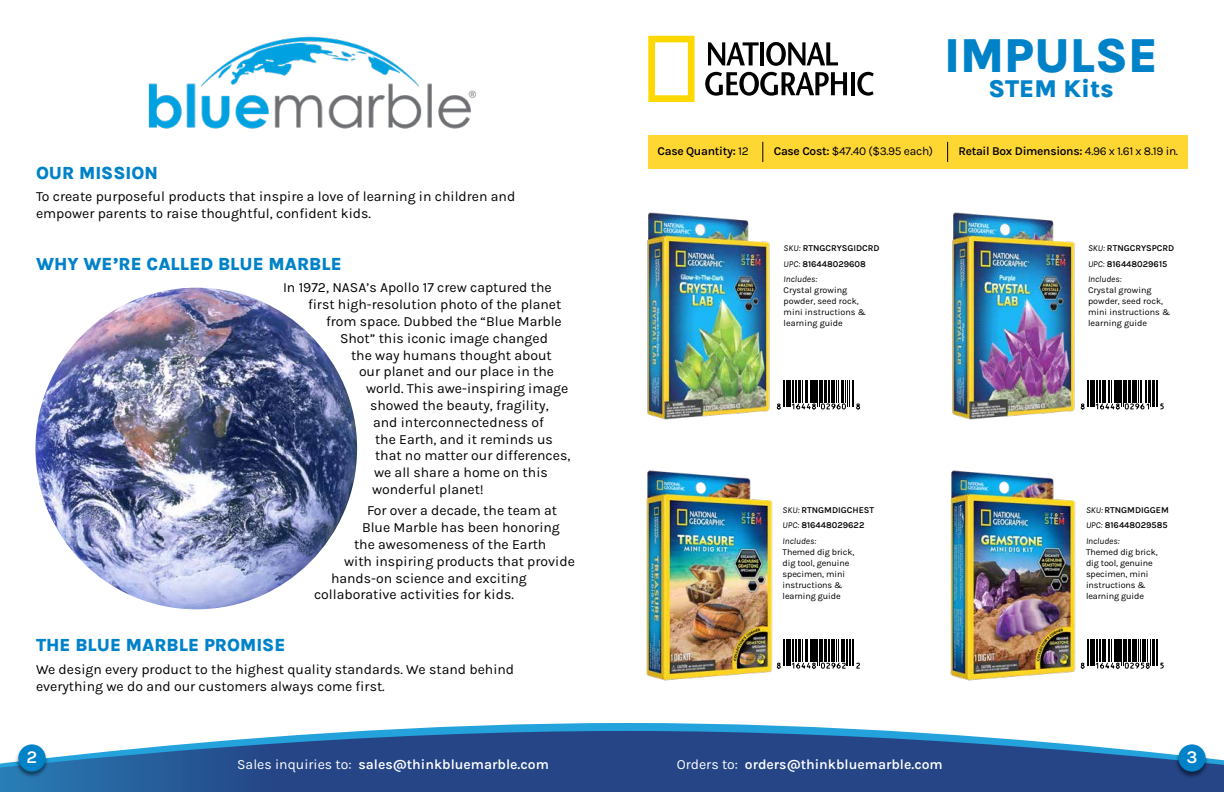
<style>
.page{position:relative;width:1224px;height:792px;background:#fff}
.page>*{position:absolute;margin:0;border:0;box-sizing:border-box;transform-origin:0 0}
.t1{font:800 48.9px "Karla";color:#0082c9}
.t2{font:800 24.9px "Karla";color:#0082c9}
.t3{font:800 18px "Karla";color:#0082c9}
.t4{font:600 18px "Karla";color:#fff}
.t5{font:14px/16.8px "Karla";color:#000}
.t6{font:600 14px "Karla";color:#fff}
.t7{font:600 12px "Karla";letter-spacing:-.025em;color:#000}
.t8{font:12px "Karla";letter-spacing:-.025em;color:#000}
.t9{font:9px/11px "Karla";letter-spacing:-.01em;color:#000}
.t10{font:600 9px/15.5px "Karla";color:#000}
.s1{font-weight:400}
.s2{font-weight:600}
.s3{font-weight:400;font-style:italic}
</style>
<div class="page">
<svg style="left:0;top:785px;width:1224px;height:7px;background:#254b8c"></svg>
<svg style="left:0;top:723px;width:1224px;height:62px;fill:#254587"></svg>
<div style="left:1175px;top:744px;width:34px;height:35px;background:#000;opacity:.5"></div>
<div style="left:1178px;top:744px;width:28px;height:28px;background:#0082c9;border-radius:50%"></div>
<div style="left:15px;top:744px;width:34px;height:35px;background:#000;opacity:.5"></div>
<div style="left:18px;top:744px;width:28px;height:28px;background:#0082c9;border-radius:50%"></div>
<img style="left:35px;top:288px;width:322px;height:321px;border-radius:161px">
<img style="left:647px;top:212px;width:123px;height:208px">
<img style="left:952px;top:212px;width:123px;height:208px">
<img style="left:646px;top:470px;width:127px;height:211px">
<img style="left:950px;top:470px;width:126px;height:211px">
<div style="left:648px;top:135px;width:540px;height:34px;background:#ffd733"></div>
<svg style="left:648px;top:36px;width:47px;height:66px"></svg>
<svg style="left:708px;top:42px;width:51px;height:23px"></svg>
<hr style="left:760px;top:42px;width:4px;height:23px;background:#000">
<svg style="left:766px;top:42px;width:72px;height:24px"></svg>
<svg style="left:705px;top:72px;width:142px;height:24px"></svg>
<hr style="left:851px;top:72px;width:4px;height:23px;background:#000">
<svg style="left:857px;top:72px;width:17px;height:24px"></svg>
<svg style="left:947px;top:142px;width:1px;height:20px"></svg>
<svg style="left:762px;top:142px;width:1px;height:20px"></svg>
<svg style="left:777px;top:640px;width:83px;height:29px"></svg>
<svg style="left:1081px;top:640px;width:83px;height:29px"></svg>
<svg style="left:777px;top:380px;width:83px;height:30px"></svg>
<svg style="left:1081px;top:380px;width:83px;height:30px"></svg>
<img style="left:148px;top:37px;width:328px;height:92px">
<p class="t3" style="left:36px;top:160px;width:123px">OUR MISSION</p>
<p class="t5" style="left:36px;top:188px;width:481px">To create purposeful products that inspire a love of learning in children and empower parents to raise thoughtful, confident kids.</p>
<p class="t3" style="left:36px;top:251px;width:307px">WHY WE’RE CALLED BLUE MARBLE</p>
<p class="t5" style="left:283px;top:279px;width:270px">In 1972, NASA’s Apollo 17 crew captured the</p>
<p class="t5" style="left:308px;top:296px;width:255px">first high-resolution photo of the planet</p>
<p class="t5" style="left:326px;top:313px;width:237px">from space. Dubbed the “Blue Marble</p>
<p class="t5" style="left:340px;top:329px;width:209px">Shot” this iconic image changed</p>
<p class="t5" style="left:351px;top:346px;width:202px">the way humans thought about</p>
<p class="t5" style="left:359px;top:363px;width:197px">our planet and our place in the</p>
<p class="t5" style="left:366px;top:380px;width:204px">world. This awe-inspiring image</p>
<p class="t5" style="left:370px;top:397px;width:180px">showed the beauty, fragility,</p>
<p class="t5" style="left:373px;top:413px;width:172px">and interconnectedness of</p>
<p class="t5" style="left:375px;top:430px;width:179px">the Earth, and it reminds us</p>
<p class="t5" style="left:375px;top:447px;width:197px">that no matter our differences,</p>
<p class="t5" style="left:374px;top:464px;width:175px">we all share a home on this</p>
<p class="t5" style="left:372px;top:481px;width:113px">wonderful planet!</p>
<p class="t5" style="left:367px;top:502px;width:192px">For over a decade, the team at</p>
<p class="t5" style="left:362px;top:519px;width:199px">Blue Marble has been honoring</p>
<p class="t5" style="left:354px;top:535px;width:194px">the awesomeness of the Earth</p>
<p class="t5" style="left:344px;top:552px;width:232px">with inspiring products that provide</p>
<p class="t5" style="left:331px;top:569px;width:197px">hands-on science and exciting</p>
<p class="t5" style="left:314px;top:586px;width:201px">collaborative activities for kids.</p>
<p class="t3" style="left:36px;top:633px;width:251px">THE BLUE MARBLE PROMISE</p>
<p class="t5" style="left:36px;top:660px;width:480px">We design every product to the highest quality standards. We stand behind everything we do and our customers always come first.</p>
<h1 class="t1" style="left:944px;top:22px;width:216px">IMPULSE</h1>
<h2 class="t2" style="left:988px;top:71px;width:127px">STEM Kits</h2>
<p class="t7" style="left:658px;top:143px;width:93px">Case Quantity: <span class="s1">12</span></p>
<p class="t8" style="left:774px;top:143px;width:161px"><span class="s2">Case Cost:</span> $47.40 ($3.95 each)</p>
<p class="t7" style="left:958px;top:143px;width:221px">Retail Box Dimensions: <span class="s1">4.96 x 1.61 x 8.19 in.</span></p>
<p class="t10" style="left:784px;top:240px;width:98px"><span class="s3">SKU:</span> RTNGCRYSGIDCRD<br><span class="s3">UPC:</span> 816448029608<br><span class="s3">Includes:</span></p>
<p class="t9" style="left:784px;top:284px;width:84px">Crystal growing powder, seed rock, mini instructions &amp; learning guide</p>
<p class="t10" style="left:783px;top:501px;width:93px"><span class="s3">SKU:</span> RTNGMDIGCHEST<br><span class="s3">UPC:</span> 816448029622<br><span class="s3">Includes:</span></p>
<p class="t9" style="left:783px;top:546px;width:73px">Themed dig brick, dig tool, genuine specimen, mini instructions &amp; learning guide</p>
<p class="t10" style="left:1088px;top:240px;width:88px"><span class="s3">SKU:</span> RTNGCRYSPCRD<br><span class="s3">UPC:</span> 816448029615<br><span class="s3">Includes:</span></p>
<p class="t9" style="left:1088px;top:284px;width:84px">Crystal growing powder, seed rock, mini instructions &amp; learning guide</p>
<p class="t10" style="left:1086px;top:501px;width:84px"><span class="s3">SKU:</span> RTNGMDIGGEM<br><span class="s3">UPC:</span> 816448029585<br><span class="s3">Includes:</span></p>
<p class="t9" style="left:1086px;top:546px;width:73px">Themed dig brick, dig tool, genuine specimen, mini instructions &amp; learning guide</p>
<p class="t4" style="left:27px;top:745px;width:12px">2</p>
<p class="t6" style="left:237px;top:755px;width:313px"><span class="s1">Sales inquiries to:</span> sales@thinkbluemarble.com</p>
<p class="t6" style="left:677px;top:755px;width:268px"><span class="s1">Orders to:</span> orders@thinkbluemarble.com</p>
<p class="t4" style="left:1186px;top:745px;width:13px">3</p>
</div>
